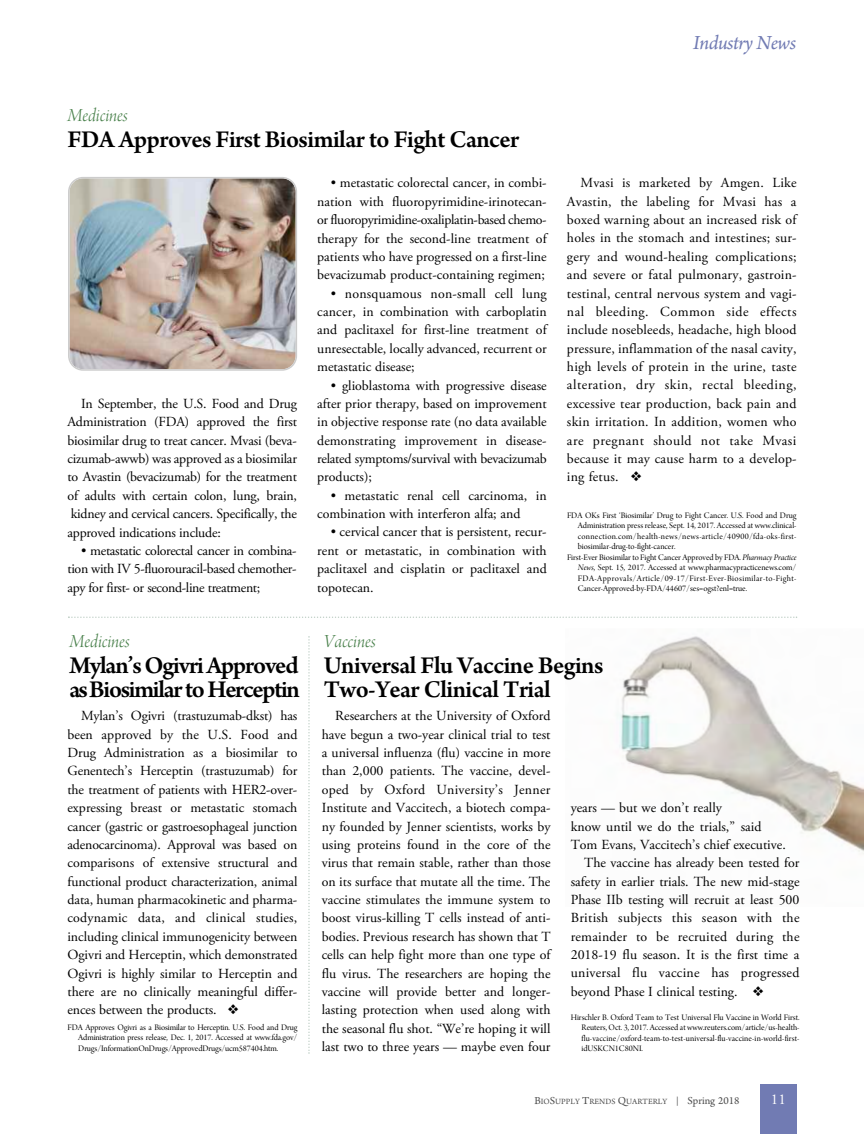
<style>
.page{position:relative;width:864px;height:1134px;background:#fff}
.page>*{position:absolute;margin:0;border:0;box-sizing:border-box;transform-origin:0 0}
.t1{font:600 25.5px/24px "Arno Pro";letter-spacing:-.02em;color:#000}
.t2{font:600 25.5px/24px "Arno Pro";letter-spacing:-.05em;color:#000}
.t3{font:italic 21px "Arno Pro";letter-spacing:-.025em;color:#717bb3}
.t4{font:19.5px "Arno Pro Light Italic Display";color:#48804a}
.t5{font:15px "Adobe Garamond Pro";color:#fff}
.t6{font:13.8px/18.3px "Adobe Garamond Pro";color:#000;text-align:justify}
.t7{font:13.8px "Adobe Garamond Pro";letter-spacing:.02em;color:#000}
.t8{font:9px/10.5px "Arno Pro Display";color:#000;text-align:justify}
.t9{font:9px "Arno Pro Display";letter-spacing:.035em;color:#000}
.t10{font:9px "Arno Pro Display";letter-spacing:.045em;color:#000}
.t11{font:8.4px "Arno Pro";color:#4d4d4d}
.s1{font-family:"Arno Pro Italic Display"}
.s2{font-size:11.25px}
.s3{font-size:9px}
</style>
<div class="page">
<img style="left:617px;top:636px;width:247px;height:218px">
<div style="left:760px;top:1085px;width:37px;height:49px;background:#717bb3"></div>
<svg style="left:68px;top:617px;width:729px;height:1px"></svg>
<svg style="left:308px;top:636px;width:2px;height:418px"></svg>
<img style="left:68px;top:177px;width:229px;height:194px">
<h2 class="t3" style="left:693px;top:35px;width:104px">Industry News</h2>
<h3 class="t4" style="left:68px;top:107px;width:62px">Medicines</h3>
<h1 class="t1" style="left:68px;top:130px;width:453px">FDA Approves First Biosimilar to Fight Cancer</h1>
<p class="t6" style="left:67px;top:396px;width:231px;text-indent:14px">In September, the U.S. Food and Drug Administration (FDA) approved the first biosimilar drug to treat cancer. Mvasi (beva&shy;cizumab-awwb) was approved as a biosimilar to Avastin (bevacizumab) for the treatment of adults with certain colon, lung, brain, kidney and cervical cancers. Specifically, the approved indications include:</p>
<p class="t6" style="left:67px;top:543px;width:231px;text-indent:14px">• metastatic colorectal cancer in combina&shy;tion with IV 5-fluorouracil-based chemother&shy;apy for first- or second-line treatment;</p>
<p class="t6" style="left:317px;top:175px;width:231px;text-indent:14px">• metastatic colorectal cancer, in combi&shy;nation with fluoropyrimidine-irinotecan&shy;or fluoropyrimidine-oxaliplatin-based chemo&shy;therapy for the second-line treatment of patients who have progressed on a first-line bevacizumab product-containing regimen;</p>
<p class="t6" style="left:317px;top:285px;width:231px;text-indent:14px">• nonsquamous non-small cell lung cancer, in combination with carboplatin and paclitaxel for first-line treatment of unresectable, locally advanced, recurrent or metastatic disease;</p>
<p class="t6" style="left:317px;top:377px;width:231px;text-indent:14px">• glioblastoma with progressive disease after prior therapy, based on improvement in objective response rate (no data available demonstrating improvement in disease&shy;related symptoms/survival with bevacizumab products);</p>
<p class="t6" style="left:317px;top:487px;width:231px;text-indent:14px">• metastatic renal cell carcinoma, in combination with interferon alfa; and</p>
<p class="t6" style="left:317px;top:524px;width:231px;text-indent:14px">• cervical cancer that is persistent, recur&shy;rent or metastatic, in combination with paclitaxel and cisplatin or paclitaxel and topotecan.</p>
<p class="t6" style="left:567px;top:175px;width:231px;text-indent:14px">Mvasi is marketed by Amgen. Like Avastin, the labeling for Mvasi has a boxed warning about an increased risk of holes in the stomach and intestines; sur&shy;gery and wound-healing complications; and severe or fatal pulmonary, gastroin&shy;testinal, central nervous system and vagi&shy;nal bleeding. Common side effects include nosebleeds, headache, high blood pressure, inflammation of the nasal cavity, high levels of protein in the urine, taste alteration, dry skin, rectal bleeding, excessive tear production, back pain and skin irritation. In addition, women who are pregnant should not take Mvasi because it may cause harm to a develop&shy;ing fetus. ❖</p>
<p class="t8" style="left:567px;top:511px;width:231px">FDA OKs First ‘Biosimilar’ Drug to Fight Cancer. U.S. Food and Drug</p>
<p class="t8" style="left:578px;top:521px;width:220px">Administration press release, Sept. 14, 2017. Accessed at www.clinical-</p>
<p class="t9" style="left:578px;top:533px;width:220px">connection.com/health-news/news-article/40900/fda-oks-first-</p>
<p class="t8" style="left:578px;top:542px;width:99px">biosimilar-drug-to-fight-cancer.</p>
<p class="t8" style="left:567px;top:553px;width:231px">First-Ever Biosimilar to Fight Cancer Approved by FDA. <span class="s1">Pharmacy Practice</span></p>
<p class="t8" style="left:578px;top:563px;width:220px"><span class="s1">News</span>, Sept. 15, 2017. Accessed at www.pharmacypracticenews.com/</p>
<p class="t10" style="left:578px;top:575px;width:220px">FDA-Approvals/Article/09-17/First-Ever-Biosimilar-to-Fight-</p>
<p class="t8" style="left:578px;top:584px;width:171px">Cancer-Approved-by-FDA/44607/ses=ogst?enl=true.</p>
<h3 class="t4" style="left:70px;top:634px;width:62px">Medicines</h3>
<h1 class="t2" style="left:70px;top:656px;width:232px">Mylan’s Ogivri Approved as Biosimilar to Herceptin</h1>
<p class="t6" style="left:67px;top:708px;width:231px;text-indent:14px">Mylan’s Ogivri (trastuzumab-dkst) has been approved by the U.S. Food and Drug Administration as a biosimilar to Genentech’s Herceptin (trastuzumab) for the treatment of patients with HER2-over&shy;expressing breast or metastatic stomach cancer (gastric or gastroesophageal junction adenocarcinoma). Approval was based on comparisons of extensive structural and functional product characterization, animal data, human pharmacokinetic and pharma&shy;codynamic data, and clinical studies, including clinical immunogenicity between Ogivri and Herceptin, which demonstrated Ogivri is highly similar to Herceptin and there are no clinically meaningful differ&shy;ences between the products. ❖</p>
<p class="t8" style="left:78px;top:1023px;width:221px;text-indent:-11px">FDA Approves Ogivri as a Biosimilar to Herceptin. U.S. Food and Drug Administration press release, Dec. 1, 2017. Accessed at www.fda.gov/ Drugs/InformationOnDrugs/ApprovedDrugs/ucm587404.htm.</p>
<h3 class="t4" style="left:324px;top:634px;width:53px">Vaccines</h3>
<h1 class="t1" style="left:324px;top:656px;width:281px">Universal Flu Vaccine Begins<br>Two-Year Clinical Trial</h1>
<p class="t6" style="left:322px;top:708px;width:230px;text-indent:14px">Researchers at the University of Oxford have begun a two-year clinical trial to test a universal influenza (flu) vaccine in more than 2,000 patients. The vaccine, devel&shy;oped by Oxford University’s Jenner Institute and Vaccitech, a biotech compa&shy;ny founded by Jenner scientists, works by using proteins found in the core of the virus that remain stable, rather than those on its surface that mutate all the time. The vaccine stimulates the immune system to boost virus-killing T cells instead of anti&shy;bodies. Previous research has shown that T cells can help fight more than one type of flu virus. The researchers are hoping the vaccine will provide better and longer&shy;lasting protection when used along with the seasonal flu shot. “We’re hoping it will last two to three years — maybe even four</p>
<p class="t6" style="left:571px;top:800px;width:153px">years — but we don’t really</p>
<p class="t6" style="left:571px;top:818px;width:192px">know until we do the trials,” said</p>
<p class="t6" style="left:571px;top:837px;width:217px">Tom Evans, Vaccitech’s chief executive.</p>
<p class="t6" style="left:584px;top:855px;width:217px">The vaccine has already been tested for</p>
<p class="t6" style="left:571px;top:873px;width:230px">safety in earlier trials. The new mid-stage</p>
<p class="t6" style="left:571px;top:892px;width:230px">Phase IIb testing will recruit at least 500</p>
<p class="t7" style="left:571px;top:913px;width:230px">British subjects this season with the</p>
<p class="t6" style="left:571px;top:928px;width:230px">remainder to be recruited during the</p>
<p class="t6" style="left:571px;top:947px;width:230px">2018-19 flu season. It is the first time a</p>
<p class="t7" style="left:571px;top:968px;width:230px">universal flu vaccine has progressed</p>
<p class="t6" style="left:571px;top:984px;width:195px">beyond Phase I clinical testing. ❖</p>
<p class="t8" style="left:582px;top:1013px;width:219px;text-indent:-11px">Hirschler B. Oxford Team to Test Universal Flu Vaccine in World First.<br>Reuters, Oct. 3, 2017. Accessed at www.reuters.com/article/us-health&shy;flu-vaccine/oxford-team-to-test-universal-flu-vaccine-in-world-first&shy;idUSKCN1C80NI.</p>
<p class="t11" style="left:534px;top:1098px;width:207px"><span class="s2">B</span>IO<span class="s2">S</span>UPPLY <span class="s2">T</span>RENDS <span class="s2">Q</span>UARTERLY <span class="s3">|</span> <span class="s2">Spring 2018</span></p>
<p class="t5" style="left:771px;top:1093px;width:17px">11</p>
</div>
